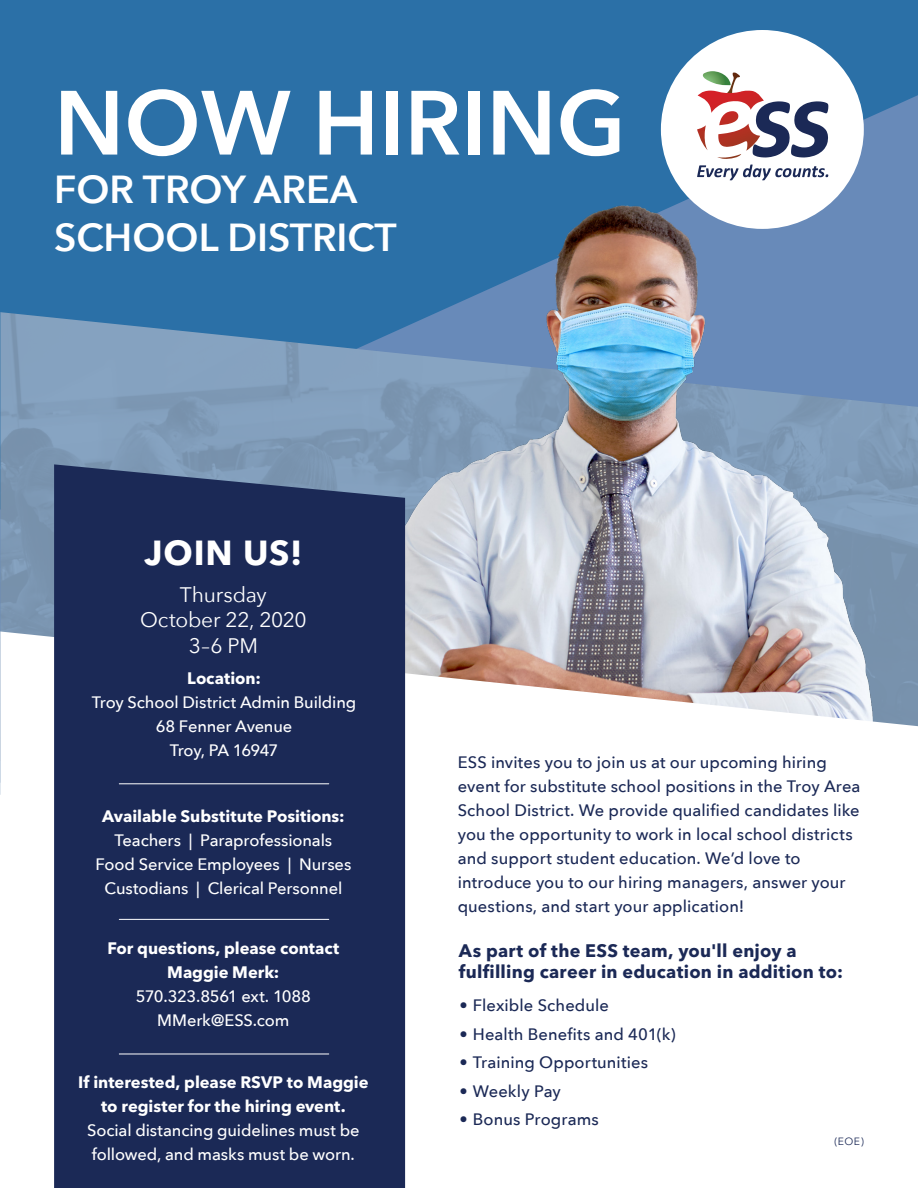
<style>
.page{position:relative;width:918px;height:1188px;background:#fff}
.page>*{position:absolute;margin:0;border:0;box-sizing:border-box;transform-origin:0 0}
.t1{font:600 90px "Avenir Next";color:#fff}
.t2{font:600 39px/48px "Avenir Next";color:#fff}
.t3{font:700 34.5px "Avenir Next LT Pro";letter-spacing:.025em;color:#fff}
.t4{font:21px/25.5px "Avenir Next";letter-spacing:-.015em;color:#fff;text-align:center}
.t5{font:700 18px/21px "Avenir Next LT Pro";letter-spacing:.015em;color:#1b2956}
.t6{font:500 16.5px/24px "Avenir Next";letter-spacing:.005em;color:#1b2956}
.t7{font:500 16.5px/24px "Avenir Next";letter-spacing:-.01em;color:#fff;text-align:center}
.t8{font:700 16.5px/24px "Avenir Next LT Pro";color:#fff;text-align:center}
.t9{font:10.5px "Avenir Next";color:#1b2956}
</style>
<div class="page">
<div style="left:0;top:0;width:918px;height:596px;background:#2b70a7"></div>
<img style="left:0;top:312px;width:216px;height:320px">
<div style="left:661px;top:30px;width:203px;height:199px;background:#fff;border-radius:50%"></div>
<svg style="left:697px;top:71px;width:131px;height:74px"></svg>
<img style="left:216px;top:145px;width:702px;height:487px">
<svg style="left:0;top:632px;width:918px;height:297px"></svg>
<div style="left:54px;top:464px;width:351px;height:724px;background:#1b2956"></div>
<hr style="left:119px;top:783px;width:210px;height:1px;background:#fff">
<hr style="left:119px;top:919px;width:210px;height:1px;background:#fff">
<hr style="left:119px;top:1054px;width:210px;height:1px;background:#fff">
<h1 class="t1" style="left:54px;top:46px;width:574px">NOW HIRING</h1>
<h2 class="t2" style="left:54px;top:165px;width:344px">FOR TROY AREA<br>SCHOOL DISTRICT</h2>
<h3 class="t3" style="left:144px;top:532px;width:159px">JOIN US!</h3>
<p class="t4" style="left:140px;top:581px;width:168px">Thursday<br>October 22, 2020<br>3–6 PM</p>
<p class="t8" style="left:187px;top:666px;width:75px">Location:</p>
<p class="t7" style="left:92px;top:690px;width:266px">Troy School District Admin Building<br>68 Fenner Avenue<br>Troy, PA 16947</p>
<p class="t8" style="left:102px;top:804px;width:244px">Available Substitute Positions:</p>
<p class="t7" style="left:95px;top:828px;width:257px">Teachers | Paraprofessionals<br>Food Service Employees | Nurses<br>Custodians | Clerical Personnel</p>
<p class="t8" style="left:107px;top:936px;width:234px">For questions, please contact<br>Maggie Merk:</p>
<p class="t7" style="left:136px;top:984px;width:177px">570.323.8561 ext. 1088<br>MMerk@ESS.com</p>
<p class="t8" style="left:78px;top:1071px;width:292px">If interested, please RSVP to Maggie to register for the hiring event.</p>
<p class="t7" style="left:87px;top:1118px;width:274px;text-align:left">Social distancing guidelines must be followed, and masks must be worn.</p>
<p class="t6" style="left:458px;top:749px;width:404px">ESS invites you to join us at our upcoming hiring event for substitute school positions in the Troy Area School District. We provide qualified candidates like you the opportunity to work in local school districts and support student education. We’d love to introduce you to our hiring managers, answer your questions, and start your application!</p>
<p class="t5" style="left:459px;top:940px;width:386px">As part of the ESS team, you'll enjoy a fulfilling career in education in addition to:</p>
<p class="t6" style="left:459px;top:993px;width:151px">• Flexible Schedule</p>
<p class="t6" style="left:459px;top:1021px;width:218px">• Health Benefits and 401(k)</p>
<p class="t6" style="left:459px;top:1050px;width:190px">• Training Opportunities</p>
<p class="t6" style="left:459px;top:1078px;width:103px">• Weekly Pay</p>
<p class="t6" style="left:459px;top:1107px;width:141px">• Bonus Programs</p>
<p class="t9" style="left:834px;top:1132px;width:31px">(EOE)</p>
</div>
